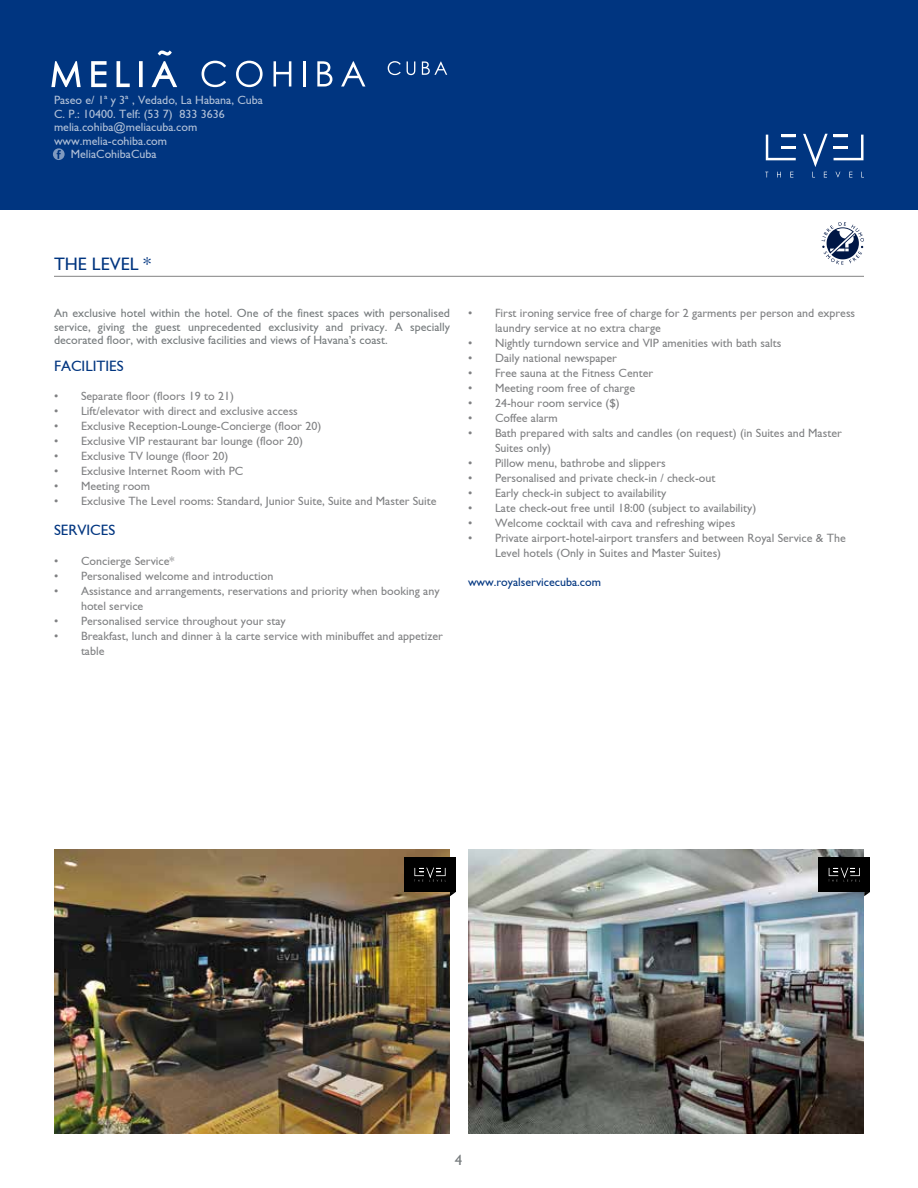
<style>
.page{position:relative;width:918px;height:1188px;background:#fff}
.page>*{position:absolute;margin:0;border:0;box-sizing:border-box;transform-origin:0 0}
.t1{font:18px "Gill Sans";color:#003580}
.t2{font:15px "Gill Sans";color:#003580}
.t3{font:15px "Gill Sans";color:#767b7d}
.t4{font:12px/15px "Gill Sans";color:#808183}
.t5{font:12px/13.5px "Gill Sans";color:#767b7d;text-align:justify}
.t6{font:12px "Gill Sans";color:#fff}
.t7{font:12px "Gill Sans";color:#003580}
</style>
<div class="page">
<div style="left:0;top:0;width:918px;height:210px;background:#003580"></div>
<svg style="left:202px;top:61px;width:24px;height:26px"></svg>
<svg style="left:236px;top:61px;width:27px;height:26px"></svg>
<svg style="left:274px;top:61px;width:17px;height:26px"></svg>
<hr style="left:303px;top:61px;width:3px;height:26px;background:#fff">
<svg style="left:317px;top:61px;width:15px;height:26px"></svg>
<svg style="left:341px;top:61px;width:24px;height:26px"></svg>
<svg style="left:51px;top:50px;width:126px;height:37px"></svg>
<svg style="left:388px;top:61px;width:13px;height:14px"></svg>
<svg style="left:407px;top:61px;width:8px;height:14px"></svg>
<svg style="left:422px;top:61px;width:25px;height:14px"></svg>
<svg style="left:53px;top:148px;width:12px;height:12px"></svg>
<svg style="left:766px;top:135px;width:30px;height:25px"></svg>
<hr style="left:782px;top:146px;width:14px;height:3px;background:#fff">
<svg style="left:834px;top:135px;width:30px;height:25px"></svg>
<hr style="left:834px;top:146px;width:14px;height:3px;background:#fff">
<svg style="left:777px;top:172px;width:4px;height:5px"></svg>
<svg style="left:835px;top:172px;width:5px;height:5px"></svg>
<svg style="left:803px;top:134px;width:25px;height:43px"></svg>
<hr style="left:54px;top:276px;width:810px;height:1px;background:#000">
<img style="left:54px;top:850px;width:396px;height:284px">
<img style="left:468px;top:850px;width:396px;height:284px">
<div style="left:404px;top:857px;width:52px;height:35px;background:#000"></div>
<svg style="left:414px;top:868px;width:32px;height:14px"></svg>
<svg style="left:450px;top:892px;width:6px;height:4px"></svg>
<div style="left:819px;top:857px;width:51px;height:35px;background:#000"></div>
<svg style="left:829px;top:868px;width:31px;height:14px"></svg>
<svg style="left:864px;top:892px;width:6px;height:4px"></svg>
<svg style="left:821px;top:222px;width:43px;height:43px"></svg>
<p class="t6" style="left:54px;top:93px;width:210px">Paseo e/ 1ª y 3ª , Vedado, La Habana, Cuba</p>
<p class="t6" style="left:54px;top:107px;width:172px">C. P.: 10400. Telf: (53 7) 833 3636</p>
<p class="t6" style="left:54px;top:120px;width:145px">melia.cohiba@meliacuba.com</p>
<p class="t6" style="left:54px;top:134px;width:115px">www.melia-cohiba.com</p>
<p class="t6" style="left:71px;top:147px;width:87px">MeliaCohibaCuba</p>
<h1 class="t1" style="left:54px;top:254px;width:99px">THE LEVEL *</h1>
<p class="t5" style="left:54px;top:306px;width:398px">An exclusive hotel within the hotel. One of the finest spaces with personalised service, giving the guest unprecedented exclusivity and privacy. A specially decorated floor, with exclusive facilities and views of Havana’s coast.</p>
<p class="t2" style="left:54px;top:357px;width:71px">FACILITIES</p>
<p class="t4" style="left:54px;top:388px;width:181px">• Separate floor (floors 19 to 21)</p>
<p class="t4" style="left:54px;top:403px;width:245px">• Lift/elevator with direct and exclusive access</p>
<p class="t4" style="left:54px;top:418px;width:269px">• Exclusive Reception-Lounge-Concierge (floor 20)</p>
<p class="t4" style="left:54px;top:433px;width:251px">• Exclusive VIP restaurant bar lounge (floor 20)</p>
<p class="t4" style="left:54px;top:448px;width:176px">• Exclusive TV lounge (floor 20)</p>
<p class="t4" style="left:54px;top:463px;width:191px">• Exclusive Internet Room with PC</p>
<p class="t4" style="left:54px;top:478px;width:98px">• Meeting room</p>
<p class="t4" style="left:54px;top:493px;width:384px">• Exclusive The Level rooms: Standard, Junior Suite, Suite and Master Suite</p>
<p class="t2" style="left:54px;top:521px;width:63px">SERVICES</p>
<p class="t4" style="left:54px;top:553px;width:122px">• Concierge Service*</p>
<p class="t4" style="left:54px;top:568px;width:221px">• Personalised welcome and introduction</p>
<p class="t4" style="left:81px;top:583px;width:360px;text-indent:-27px">• Assistance and arrangements, reservations and priority when booking any hotel service</p>
<p class="t4" style="left:54px;top:613px;width:233px">• Personalised service throughout your stay</p>
<p class="t4" style="left:81px;top:628px;width:364px;text-indent:-27px">• Breakfast, lunch and dinner à la carte service with minibuffet and appetizer table</p>
<p class="t4" style="left:495px;top:305px;width:362px;text-indent:-27px">• First ironing service free of charge for 2 garments per person and express laundry service at no extra charge</p>
<p class="t4" style="left:468px;top:335px;width:315px">• Nightly turndown service and VIP amenities with bath salts</p>
<p class="t4" style="left:468px;top:350px;width:151px">• Daily national newspaper</p>
<p class="t4" style="left:468px;top:365px;width:187px">• Free sauna at the Fitness Center</p>
<p class="t4" style="left:468px;top:380px;width:169px">• Meeting room free of charge</p>
<p class="t4" style="left:468px;top:395px;width:153px">• 24-hour room service ($)</p>
<p class="t4" style="left:468px;top:410px;width:91px">• Coffee alarm</p>
<p class="t4" style="left:495px;top:425px;width:348px;text-indent:-27px">• Bath prepared with salts and candles (on request) (in Suites and Master<br>Suites only)</p>
<p class="t4" style="left:468px;top:455px;width:199px">• Pillow menu, bathrobe and slippers</p>
<p class="t4" style="left:468px;top:470px;width:249px">• Personalised and private check-in / check-out</p>
<p class="t4" style="left:468px;top:485px;width:200px">• Early check-in subject to availability</p>
<p class="t4" style="left:468px;top:500px;width:290px">• Late check-out free until 18:00 (subject to availability)</p>
<p class="t4" style="left:468px;top:515px;width:269px">• Welcome cocktail with cava and refreshing wipes</p>
<p class="t4" style="left:495px;top:530px;width:352px;text-indent:-27px">• Private airport-hotel-airport transfers and between Royal Service &amp; The<br>Level hotels (Only in Suites and Master Suites)</p>
<p class="t7" style="left:468px;top:575px;width:135px">www.royalservicecuba.com</p>
<p class="t3" style="left:455px;top:1151px;width:9px">4</p>
</div>
